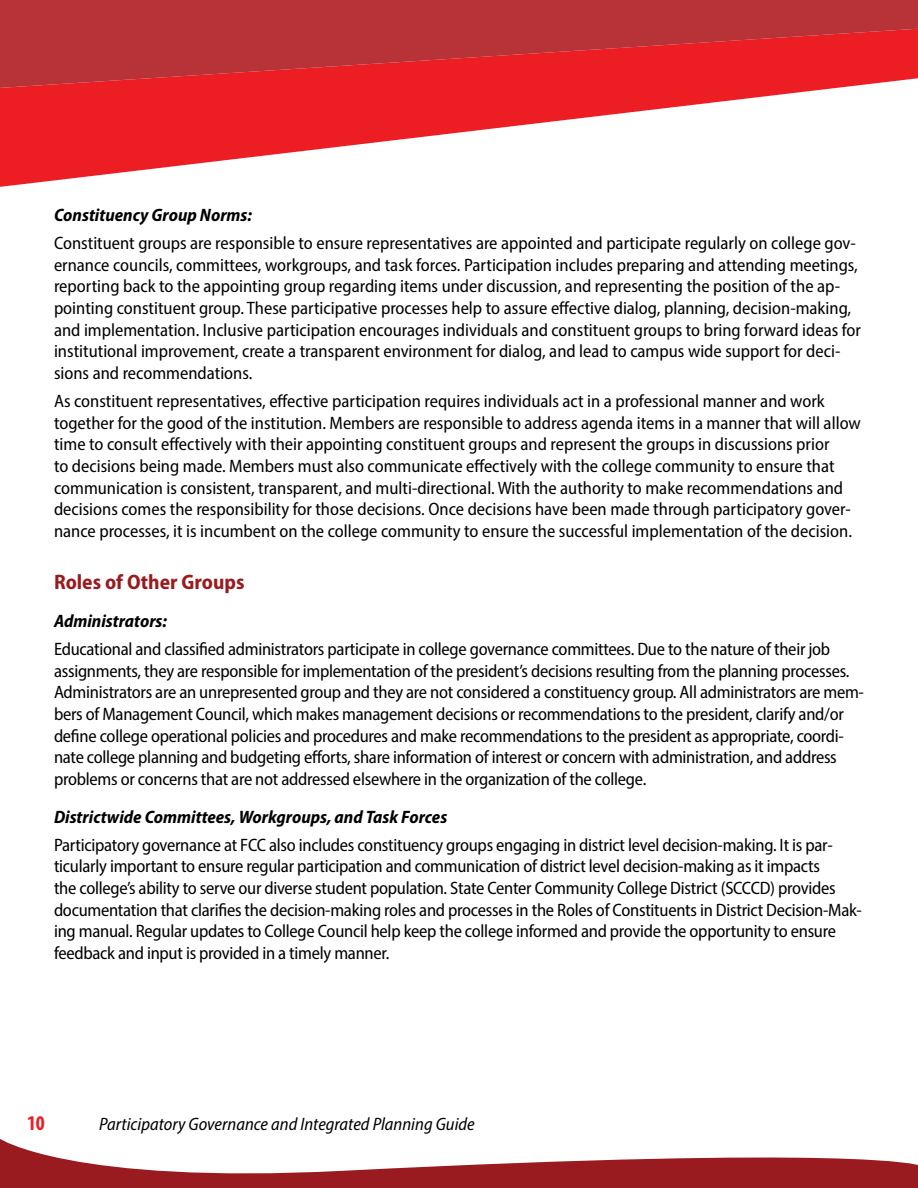
<style>
.page{position:relative;width:918px;height:1188px;background:#fff}
.page>*{position:absolute;margin:0;border:0;box-sizing:border-box;transform-origin:0 0}
.t1{font:700 semi-condensed 21px "Myriad Pro";color:#991b1e}
.t2{font:700 condensed 21px "Myriad Pro";color:#ed1c24}
.t3{font:semi-condensed 18px/21.6px "Myriad Pro";letter-spacing:-.01em;color:#000}
.t4{font:italic 700 semi-condensed 18px "Myriad Pro";color:#000}
.t5{font:italic semi-condensed 18px "Myriad Pro";color:#000}
</style>
<div class="page">
<svg style="left:0;top:1139px;width:917px;height:49px"></svg>
<svg style="left:917px;top:1164px;width:1px;height:24px"></svg>
<svg style="left:0;top:88px;width:835px;height:99px"></svg>
<svg style="left:0;top:0;width:918px;height:88px;background:#c92d32"></svg>
<h1 class="t4" style="left:54px;top:205px;width:200px">Constituency Group Norms:</h1>
<p class="t3" style="left:54px;top:232px;width:809px">Constituent groups are responsible to ensure representatives are appointed and participate regularly on college gov&shy;ernance councils, committees, workgroups, and task forces. Participation includes preparing and attending meetings, reporting back to the appointing group regarding items under discussion, and representing the position of the ap&shy;pointing constituent group. These participative processes help to assure effective dialog, planning, decision-making, and implementation. Inclusive participation encourages individuals and constituent groups to bring forward ideas for institutional improvement, create a transparent environment for dialog, and lead to campus wide support for deci&shy;sions and recommendations.</p>
<p class="t3" style="left:54px;top:390px;width:808px">As constituent representatives, effective participation requires individuals act in a professional manner and work together for the good of the institution. Members are responsible to address agenda items in a manner that will allow time to consult effectively with their appointing constituent groups and represent the groups in discussions prior<br>to decisions being made. Members must also communicate effectively with the college community to ensure that communication is consistent, transparent, and multi‐directional. With the authority to make recommendations and decisions comes the responsibility for those decisions. Once decisions have been made through participatory gover&shy;nance processes, it is incumbent on the college community to ensure the successful implementation of the decision.</p>
<h1 class="t1" style="left:54px;top:570px;width:192px">Roles of Other Groups</h1>
<h2 class="t4" style="left:54px;top:611px;width:115px">Administrators:</h2>
<p class="t3" style="left:54px;top:638px;width:811px">Educational and classified administrators participate in college governance committees. Due to the nature of their job assignments, they are responsible for implementation of the president’s decisions resulting from the planning processes.<br>Administrators are an unrepresented group and they are not considered a constituency group. All administrators are mem&shy;bers of Management Council, which makes management decisions or recommendations to the president, clarify and/or define college operational policies and procedures and make recommendations to the president as appropriate, coordi&shy;nate college planning and budgeting efforts, share information of interest or concern with administration, and address problems or concerns that are not addressed elsewhere in the organization of the college.</p>
<h2 class="t4" style="left:54px;top:807px;width:395px">Districtwide Committees, Workgroups, and Task Forces</h2>
<p class="t3" style="left:54px;top:834px;width:809px">Participatory governance at FCC also includes constituency groups engaging in district level decision-making. It is par&shy;ticularly important to ensure regular participation and communication of district level decision-making as it impacts<br>the college’s ability to serve our diverse student population. State Center Community College District (SCCCD) provides documentation that clarifies the decision-making roles and processes in the Roles of Constituents in District Decision-Mak&shy;ing manual. Regular updates to College Council help keep the college informed and provide the opportunity to ensure feedback and input is provided in a timely manner.</p>
<p class="t2" style="left:27px;top:1110px;width:19px">10</p>
<p class="t5" style="left:99px;top:1113px;width:377px">Participatory Governance and Integrated Planning Guide</p>
</div>
